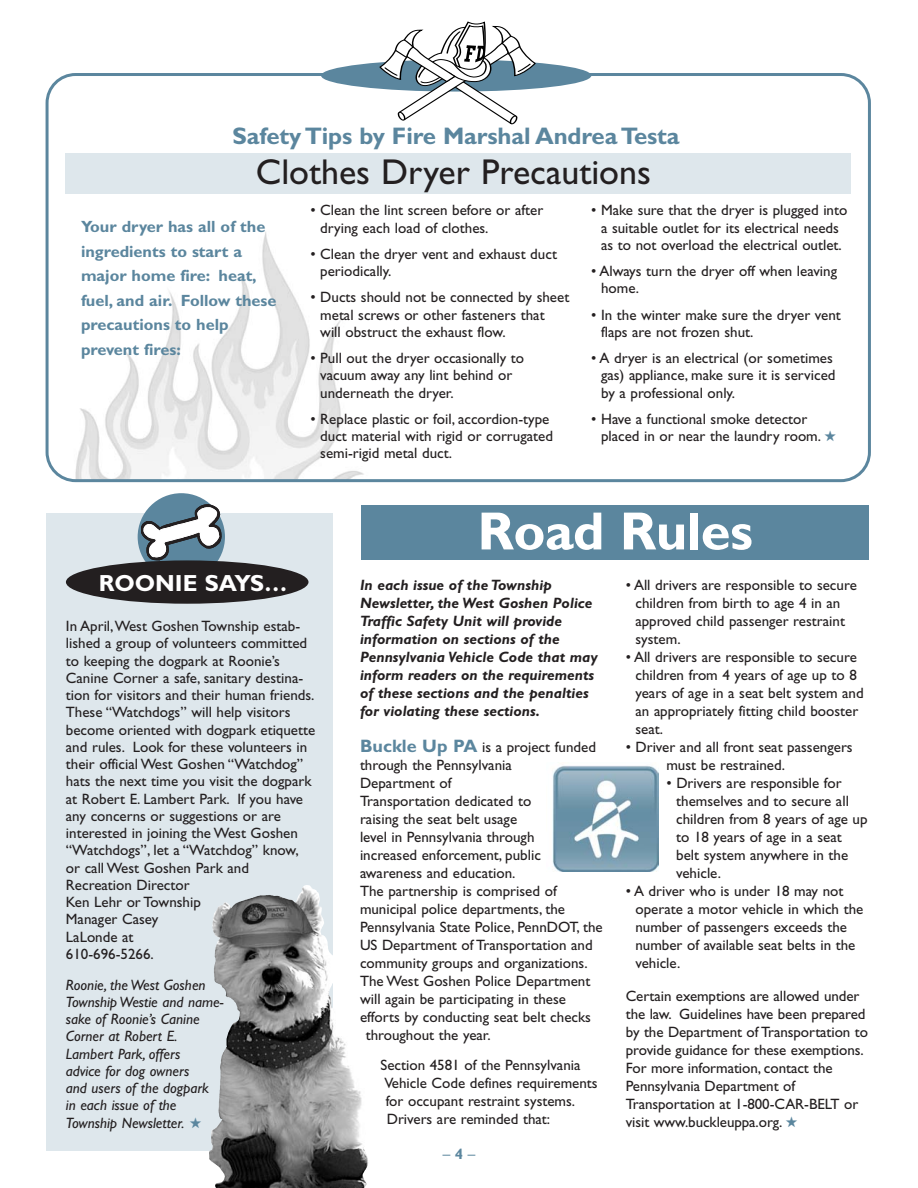
<style>
.page{position:relative;width:918px;height:1188px;background:#fff}
.page>*{position:absolute;margin:0;border:0;box-sizing:border-box;transform-origin:0 0}
.t1{font:700 54px "Gill Sans";letter-spacing:-.01em;color:#fff}
.t2{font:36px "Gill Sans";color:#231f20}
.t3{font:700 24px "Gill Sans";letter-spacing:-.005em;color:#5b869e}
.t4{font:700 23.4px "Gill Sans";color:#fff}
.t5{font:700 16.35px/24.5px "Gill Sans";color:#5b869e}
.t6{font:15px/17.2px "Gill Sans";color:#231f20}
.t7{font:italic 700 15px/18px "Gill Sans";color:#231f20}
.t8{font:italic 15px/17.2px "Gill Sans";color:#231f20}
.t9{font:15px "Gill Sans";color:#5b869e}
.s1{color:#5b869e}
.s2{font-weight:700;font-size:18px;color:#5b869e}
.s3{font-weight:700}
</style>
<div class="page">
<svg style="left:46px;top:513px;width:287px;height:637px;fill:#dee7ec"></svg>
<svg style="left:46px;top:73px;width:825px;height:409px"></svg>
<div style="left:321px;top:60px;width:270px;height:32px;background:#5b869e;border-radius:50%"></div>
<svg style="left:380px;top:21px;width:155px;height:106px"></svg>
<div style="left:138px;top:493px;width:87px;height:88px;background:#5b869e;border-radius:50%"></div>
<svg style="left:141px;top:504px;width:80px;height:56px"></svg>
<div style="left:66px;top:560px;width:243px;height:44px;background:#231f20;border-radius:50%"></div>
<img style="left:329px;top:995px;width:33px;height:146px">
<div style="left:361px;top:505px;width:508px;height:54px;background:#5b869e"></div>
<img style="left:552px;top:765px;width:106px;height:106px">
<h3 class="t3" style="left:233px;top:127px;width:449px">Safety Tips by Fire Marshal Andrea Testa</h3>
<h2 class="t2" style="left:256px;top:158px;width:397px">Clothes Dryer Precautions</h2>
<p class="t6" style="left:320px;top:203px;width:225px;text-indent:-10px">• Clean the lint screen before or after drying each load of clothes.</p>
<p class="t6" style="left:320px;top:247px;width:238px;text-indent:-10px">• Clean the dryer vent and exhaust duct periodically.</p>
<p class="t6" style="left:320px;top:290px;width:251px;text-indent:-10px">• Ducts should not be connected by sheet metal screws or other fasteners that<br>will obstruct the exhaust flow.</p>
<p class="t6" style="left:320px;top:351px;width:205px;text-indent:-10px">• Pull out the dryer occasionally to vacuum away any lint behind or underneath the dryer.</p>
<p class="t6" style="left:320px;top:412px;width:234px;text-indent:-10px">• Replace plastic or foil, accordion-type duct material with rigid or corrugated semi-rigid metal duct.</p>
<p class="t6" style="left:591px;top:203px;width:258px;text-align:center">• Make sure that the dryer is plugged into a suitable outlet for its electrical needs<br>as to not overload the electrical outlet.</p>
<p class="t6" style="left:601px;top:264px;width:238px;text-indent:-10px">• Always turn the dryer off when leaving home.</p>
<p class="t6" style="left:601px;top:307px;width:241px;text-indent:-10px">• In the winter make sure the dryer vent flaps are not frozen shut.</p>
<p class="t6" style="left:601px;top:351px;width:236px;text-indent:-10px">• A dryer is an electrical (or sometimes gas) appliance, make sure it is serviced by a professional only.</p>
<p class="t6" style="left:601px;top:412px;width:237px;text-indent:-10px">• Have a functional smoke detector placed in or near the laundry room. <span class="s1">★</span></p>
<p class="t5" style="left:81px;top:216px;width:197px">Your dryer has all of the ingredients to start a major home fire: heat, fuel, and air. Follow these precautions to help prevent fires:</p>
<h1 class="t1" style="left:477px;top:511px;width:277px">Road Rules</h1>
<h3 class="t4" style="left:99px;top:574px;width:190px">ROONIE SAYS…</h3>
<p class="t7" style="left:360px;top:577px;width:239px">In each issue of the Township Newsletter, the West Goshen Police Traffic Safety Unit will provide information on sections of the Pennsylvania Vehicle Code that may inform readers on the requirements of these sections and the penalties for violating these sections.</p>
<p class="t6" style="left:360px;top:740px;width:237px"><span class="s2">Buckle Up PA</span> is a project funded</p>
<p class="t6" style="left:360px;top:758px;width:153px">through the Pennsylvania</p>
<p class="t6" style="left:360px;top:776px;width:93px">Department of</p>
<p class="t6" style="left:360px;top:794px;width:173px">Transportation dedicated to</p>
<p class="t6" style="left:360px;top:812px;width:159px">raising the seat belt usage</p>
<p class="t6" style="left:360px;top:830px;width:176px">level in Pennsylvania through</p>
<p class="t6" style="left:360px;top:848px;width:182px">increased enforcement, public</p>
<p class="t6" style="left:360px;top:866px;width:157px">awareness and education.</p>
<p class="t6" style="left:360px;top:884px;width:198px">The partnership is comprised of</p>
<p class="t6" style="left:360px;top:902px;width:207px">municipal police departments, the</p>
<p class="t6" style="left:360px;top:920px;width:244px">Pennsylvania State Police, PennDOT, the</p>
<p class="t6" style="left:360px;top:938px;width:234px">US Department of Transportation and</p>
<p class="t6" style="left:360px;top:956px;width:229px">community groups and organizations.</p>
<p class="t6" style="left:360px;top:974px;width:232px">The West Goshen Police Department</p>
<p class="t6" style="left:360px;top:992px;width:208px">will again be participating in these</p>
<p class="t6" style="left:360px;top:1010px;width:233px">efforts by conducting seat belt checks</p>
<p class="t6" style="left:366px;top:1028px;width:126px">throughout the year.</p>
<p class="t6" style="left:381px;top:1057px;width:219px;line-height:18px">Section 4581 of the Pennsylvania<br>Vehicle Code defines requirements for occupant restraint systems.<br>Drivers are reminded that:</p>
<p class="t6" style="left:66px;top:619px;width:251px">In April,West Goshen Township estab&shy;lished a group of volunteers committed to keeping the dogpark at Roonie’s<br>Canine Corner a safe, sanitary destina&shy;tion for visitors and their human friends.<br>These “Watchdogs” will help visitors become oriented with dogpark etiquette and rules. Look for these volunteers in their official West Goshen “Watchdog” hats the next time you visit the dogpark at Robert E. Lambert Park. If you have any concerns or suggestions or are interested in joining the West Goshen “Watchdogs”, let a “Watchdog” know, or call West Goshen Park and<br>Recreation Director<br>Ken Lehr or Township<br>Manager Casey<br>LaLonde at<br>610-696-5266.</p>
<p class="t8" style="left:66px;top:977px;width:159px">Roonie, the West Goshen<br>Township Westie and name&shy;sake of Roonie’s Canine<br>Corner at Robert E.<br>Lambert Park, offers<br>advice for dog owners<br>and users of the dogpark<br>in each issue of the<br>Township Newsletter. <span class="s1">★</span></p>
<p class="t9" style="left:443px;top:1149px;width:34px">– <span class="s3">4</span> –</p>
<p class="t6" style="left:636px;top:577px;width:223px;line-height:18px;text-indent:-10px">• All drivers are responsible to secure children from birth to age 4 in an approved child passenger restraint system.</p>
<p class="t6" style="left:636px;top:649px;width:230px;line-height:18px;text-indent:-10px">• All drivers are responsible to secure children from 4 years of age up to 8 years of age in a seat belt system and an appropriately fitting child booster seat.</p>
<p class="t6" style="left:667px;top:739px;width:188px;line-height:18px;text-indent:-41px">• Driver and all front seat passengers must be restrained.</p>
<p class="t6" style="left:676px;top:775px;width:193px;line-height:18px;text-indent:-10px">• Drivers are responsible for themselves and to secure all children from 8 years of age up to 18 years of age in a seat belt system anywhere in the vehicle.</p>
<p class="t6" style="left:636px;top:883px;width:229px;line-height:18px;text-indent:-10px">• A driver who is under 18 may not operate a motor vehicle in which the number of passengers exceeds the number of available seat belts in the vehicle.</p>
<p class="t6" style="left:626px;top:988px;width:244px;line-height:18px">Certain exemptions are allowed under the law. Guidelines have been prepared by the Department of Transportation to provide guidance for these exemptions.<br>For more information, contact the Pennsylvania Department of Transportation at 1-800-CAR-BELT or visit www.buckleuppa.org. <span class="s1">★</span></p>
</div>
